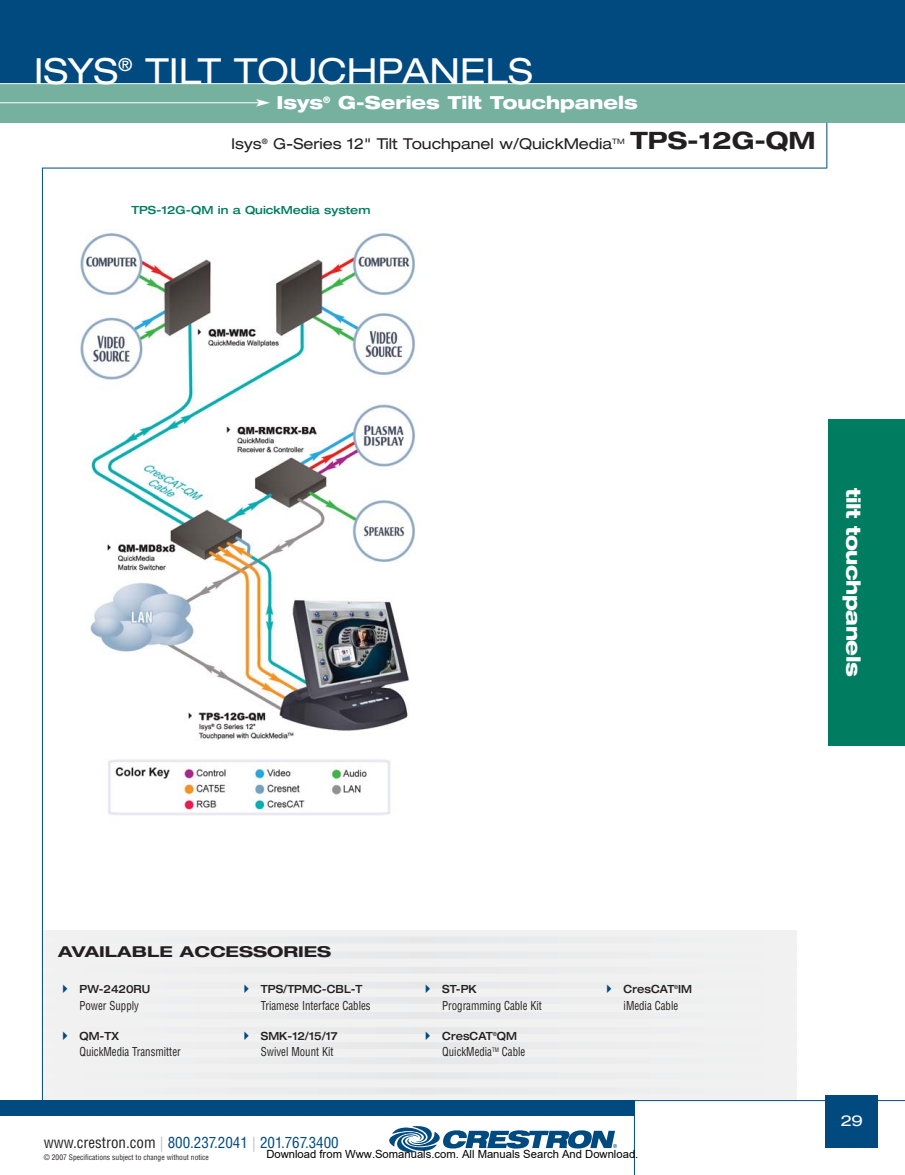
<style>
.page{position:relative;width:905px;height:1175px;background:#fff}
.page>*{position:absolute;margin:0;border:0;box-sizing:border-box;transform-origin:0 0}
.t1{font:expanded 36px "Helvetica Neue";color:#fff}
.t2{font:700 expanded 24px "Helvetica Neue";color:#231f20}
.t3{font:800 expanded 19.5px "Helvetica Neue";letter-spacing:-.025em;color:#fff}
.t4{font:800 expanded 18px "Helvetica Neue";color:#fff}
.t5{font:expanded 15px "Helvetica Neue";color:#231f20}
.t6{font:condensed 15px "Helvetica";color:#004a80}
.t7{font:700 expanded 15px "Helvetica Neue";color:#231f20;scale:1.15 1}
.t8{font:expanded 15px "Helvetica Neue";color:#fff;scale:1.15 1}
.t9{font:condensed 12px "Helvetica";color:#231f20;scale:.9 1}
.t10{font:500 expanded 11.25px "Helvetica Neue";color:#231f20;scale:.9 1}
.t11{font:11.25px "Arial";color:#000}
.t12{font:500 expanded 11.25px "Helvetica Neue";color:#007d60}
.t13{font:condensed 7.5px "Helvetica";color:#231f20}
.s1{color:#231f20}
.s2{color:#bbbdbf}
</style>
<div class="page">
<svg style="left:43px;top:930px;width:753px;height:170px"></svg>
<img style="left:78px;top:233px;width:339px;height:508px">
<div style="left:0;top:74px;width:904px;height:49px;background:#76b1a0"></div>
<div style="left:0;top:0;width:904px;height:83px;background:#004a80"></div>
<hr style="left:0;top:102px;width:259px;height:1px;background:#fff">
<svg style="left:256px;top:99px;width:14px;height:7px"></svg>
<hr style="left:0;top:83px;width:904px;height:1px;background:#fff">
<hr style="left:43px;top:168px;width:783px;height:1px;background:#004a80">
<hr style="left:826px;top:123px;width:1px;height:45px;background:#004a80">
<div style="left:828px;top:419px;width:76px;height:326px;background:#007d60"></div>
<svg style="left:389px;top:1126px;width:228px;height:26px"></svg>
<hr style="left:0;top:1100px;width:904px;height:1px;background:#004a80">
<div style="left:0;top:1100px;width:634px;height:16px;background:#004a80"></div>
<hr style="left:634px;top:1100px;width:1px;height:74px;background:#004a80">
<hr style="left:42px;top:168px;width:1px;height:935px;background:#004a80">
<div style="left:825px;top:1095px;width:53px;height:53px;background:#004a80"></div>
<img style="left:108px;top:759px;width:283px;height:57px">
<svg style="left:63px;top:984px;width:5px;height:9px"></svg>
<svg style="left:63px;top:1031px;width:5px;height:8px"></svg>
<svg style="left:245px;top:984px;width:4px;height:9px"></svg>
<svg style="left:245px;top:1031px;width:4px;height:8px"></svg>
<svg style="left:426px;top:984px;width:4px;height:9px"></svg>
<svg style="left:426px;top:1031px;width:4px;height:8px"></svg>
<svg style="left:607px;top:984px;width:4px;height:9px"></svg>
<p class="t1" style="left:34px;top:58px;width:500px">ISYS<sup>®</sup> TILT TOUCHPANELS</p>
<p class="t4" style="left:276px;top:96px;width:363px">Isys<sup>®</sup> G-Series Tilt Touchpanels</p>
<p class="t5" style="left:231px;top:138px;width:395px">Isys<sup>®</sup> G-Series 12" Tilt Touchpanel w/QuickMedia<sup>TM</sup></p>
<p class="t2" style="left:630px;top:132px;width:187px">TPS-12G-QM</p>
<p class="t12" style="left:131px;top:206px;width:240px">TPS-12G-QM in a QuickMedia system</p>
<p class="t7" style="left:58px;top:946px;width:239px">AVAILABLE ACCESSORIES</p>
<p class="t10" style="left:80px;top:985px;width:80px">PW-2420RU</p>
<p class="t9" style="left:80px;top:1000px;width:67px">Power Supply</p>
<p class="t10" style="left:80px;top:1031px;width:45px">QM-TX</p>
<p class="t9" style="left:80px;top:1047px;width:114px">QuickMedia Transmitter</p>
<p class="t10" style="left:261px;top:985px;width:114px">TPS/TPMC-CBL-T</p>
<p class="t9" style="left:261px;top:1000px;width:123px">Triamese Interface Cables</p>
<p class="t10" style="left:261px;top:1031px;width:87px">SMK-12/15/17</p>
<p class="t9" style="left:261px;top:1047px;width:82px">Swivel Mount Kit</p>
<p class="t10" style="left:442px;top:985px;width:40px">ST-PK</p>
<p class="t9" style="left:442px;top:1000px;width:112px">Programming Cable Kit</p>
<p class="t10" style="left:442px;top:1031px;width:85px">CresCAT<sup>®</sup>QM</p>
<p class="t9" style="left:442px;top:1047px;width:94px">QuickMedia<sup>TM</sup> Cable</p>
<p class="t10" style="left:623px;top:985px;width:78px">CresCAT<sup>®</sup>IM</p>
<p class="t9" style="left:623px;top:1000px;width:62px">iMedia Cable</p>
<p class="t6" style="left:44px;top:1136px;width:296px"><span class="s1">www.crestron.com</span> <span class="s2">|</span> 800.237.2041 <span class="s2">|</span> 201.767.3400</p>
<p class="t13" style="left:44px;top:1154px;width:166px">© 2007 Specifications subject to change without notice</p>
<p class="t11" style="left:266px;top:1147px;width:373px">Download from Www.Somanuals.com. All Manuals Search And Download.</p>
<p class="t3" style="left:860px;top:487px;width:190px;rotate:90deg">tilt touchpanels</p>
<p class="t8" style="left:840px;top:1115px;width:21px">29</p>
</div>
